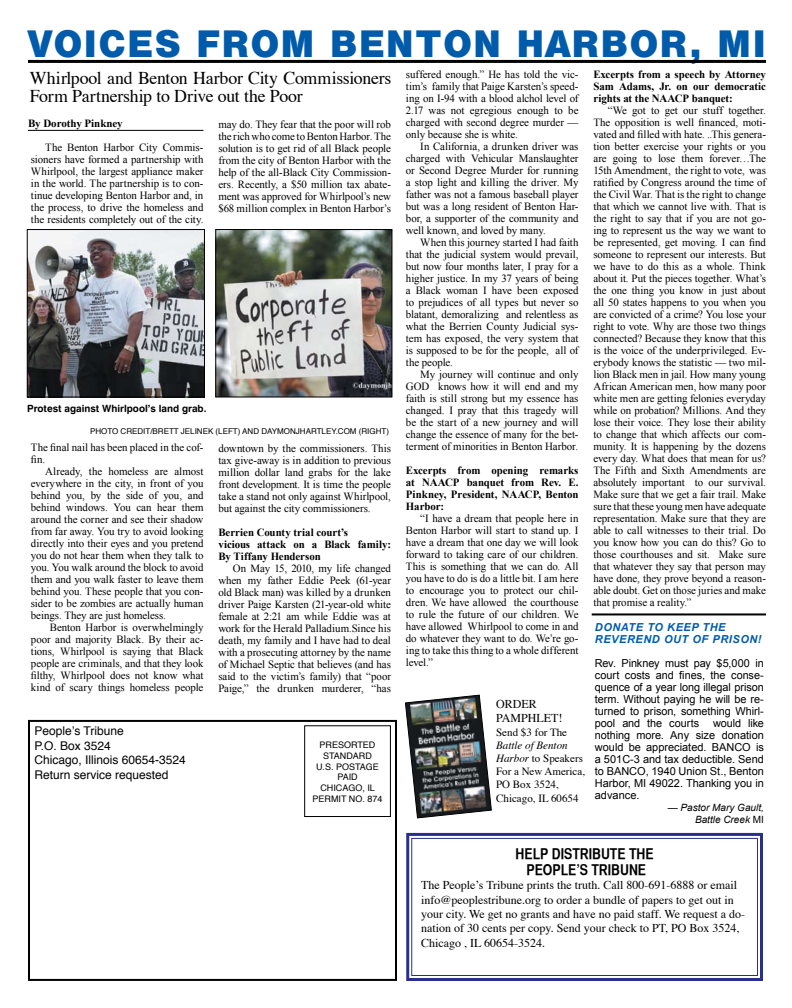
<style>
.page{position:relative;width:792px;height:1008px;background:#fff}
.page>*{position:absolute;margin:0;border:0;box-sizing:border-box;transform-origin:0 0}
.t1{font:34px "Swiss 721 BT Black No 2";letter-spacing:.05em;color:#005bab}
.t2{font:18px/18px "Times";letter-spacing:-.015em;color:#000}
.t3{font:15px/16px "Helvetica CY Bold";color:#000;text-align:center}
.t4{font:12px/14.4px "Times";color:#000}
.t5{font:12px/14.4px "Helvetica";color:#000}
.t6{font:11px/12px "Times New Roman";letter-spacing:-.005em;color:#000;text-align:justify}
.t7{font:11px/12px "Arial";color:#000;text-align:justify}
.t8{font:700 11px/12px "Times New Roman";letter-spacing:-.005em;color:#000;text-align:justify}
.t9{font:11px/13.2px "Times";color:#000}
.t10{font:italic 700 11px/12px "Arial";letter-spacing:.05em;color:#005bab}
.t11{font:10px "Swiss 721 BT Bold Rounded";color:#000}
.t12{font:italic 10px/12px "Arial";color:#000;text-align:right}
.t13{font:9px/10.8px "Helvetica";color:#000;text-align:center}
.t14{font:8px "Helvetica";color:#000}
.s1{font-style:italic}
.s2{font-style:normal}
</style>
<div class="page">
<hr style="left:28px;top:130px;width:176px;height:1px;background:#000">
<div style="left:28px;top:720px;width:369px;height:261px;border:2px solid #000"></div>
<div style="left:305px;top:726px;width:86px;height:91px;border:1px solid #000"></div>
<hr style="left:28px;top:60px;width:738px;height:3px;background:#000">
<img style="left:405px;top:695px;width:87px;height:123px">
<img style="left:29px;top:231px;width:174px;height:164px">
<div style="left:27px;top:229px;width:178px;height:168px;border:1px solid #000"></div>
<svg style="left:406px;top:832px;width:357px;height:149px"></svg>
<div style="left:411px;top:838px;width:347px;height:138px;border:1px solid #27318b"></div>
<hr style="left:592px;top:613px;width:174px;height:2px;background:#000">
<img style="left:218px;top:231px;width:172px;height:164px">
<div style="left:216px;top:229px;width:176px;height:168px;border:1px solid #000"></div>
<h1 class="t1" style="left:28px;top:20px;width:739px">VOICES FROM BENTON HARBOR, MI</h1>
<h2 class="t2" style="left:30px;top:67px;width:363px">Whirlpool and Benton Harbor City Commissioners<br>Form Partnership to Drive out the Poor</h2>
<p class="t8" style="left:28px;top:117px;width:96px">By Dorothy Pinkney</p>
<p class="t6" style="left:31px;top:142px;width:174px;text-indent:14px">The Benton Harbor City Commis&shy;sioners have formed a partnership with Whirlpool, the largest appliance maker in the world. The partnership is to con&shy;tinue developing Benton Harbor and, in the process, to drive the homeless and the residents completely out of the city.</p>
<p class="t6" style="left:218px;top:118px;width:174px">may do. They fear that the poor will rob the rich who come to Benton Harbor. The solution is to get rid of all Black people from the city of Benton Harbor with the help of the all-Black City Commission&shy;ers. Recently, a $50 million tax abate&shy;ment was approved for Whirlpool’s new $68 million complex in Benton Harbor’s</p>
<p class="t11" style="left:27px;top:402px;width:181px">Protest against Whirlpool’s land grab.</p>
<p class="t14" style="left:90px;top:424px;width:42px">PHOTO Credit</p>
<p class="t14" style="left:150px;top:424px;width:14px">/Brett</p>
<p class="t14" style="left:181px;top:424px;width:10px">Jelinek</p>
<p class="t14" style="left:216px;top:424px;width:34px">(le ft) and</p>
<p class="t14" style="left:261px;top:424px;width:7px">daymonjhartley</p>
<p class="t14" style="left:336px;top:424px;width:10px">.com</p>
<p class="t14" style="left:359px;top:424px;width:32px">(right)</p>
<p class="t6" style="left:31px;top:442px;width:174px">The final nail has been placed in the cof&shy;fin.</p>
<p class="t6" style="left:31px;top:466px;width:174px;text-indent:14px">Already, the homeless are almost everywhere in the city, in front of you behind you, by the side of you, and behind windows. You can hear them around the corner and see their shadow from far away. You try to avoid looking directly into their eyes and you pretend you do not hear them when they talk to you. You walk around the block to avoid them and you walk faster to leave them behind you. These people that you con&shy;sider to be zombies are actually human beings. They are just homeless.</p>
<p class="t6" style="left:31px;top:622px;width:174px;text-indent:19px">Benton Harbor is overwhelmingly poor and majority Black. By their ac&shy;tions, Whirlpool is saying that Black people are criminals, and that they look filthy, Whirlpool does not know what kind of scary things homeless people</p>
<p class="t5" style="left:34px;top:724px;width:153px">People’s Tribune<br>P.O. Box 3524<br>Chicago, Illinois 60654-3524<br>Return service requested</p>
<p class="t6" style="left:218px;top:442px;width:174px">downtown by the commissioners. This tax give-away is in addition to previous million dollar land grabs for the lake front development. It is time the people take a stand not only against Whirlpool, but against the city commissioners.</p>
<p class="t8" style="left:218px;top:526px;width:174px;text-align:left">Berrien County trial court’s<br>vicious attack on a Black family:<br>By Tiffany Henderson</p>
<p class="t6" style="left:218px;top:562px;width:174px;text-indent:14px">On May 15, 2010, my life changed when my father Eddie Peek (61-year old Black man) was killed by a drunken driver Paige Karsten (21-year-old white female at 2:21 am while Eddie was at work for the Herald Palladium.Since his death, my family and I have had to deal with a prosecuting attorney by the name of Michael Septic that believes (and has said to the victim’s family) that “poor Paige,” the drunken murderer, “has</p>
<p class="t13" style="left:313px;top:739px;width:71px">PRESORTED<br>STANDARD<br>U .S. POSTAGE<br>PAID<br>CHICAGO, IL<br>PERMIT NO. 874</p>
<p class="t6" style="left:406px;top:68px;width:174px">suffered enough.” He has told the vic&shy;tim’s family that Paige Karsten’s speed&shy;ing on I-94 with a blood alchol level of 2.17 was not egregious enough to be charged with second degree murder — only because she is white.</p>
<p class="t6" style="left:406px;top:140px;width:174px;text-indent:14px">In California, a drunken driver was charged with Vehicular Manslaughter or Second Degree Murder for running a stop light and killing the driver. My father was not a famous baseball player but was a long resident of Benton Har&shy;bor, a supporter of the community and well known, and loved by many.</p>
<p class="t6" style="left:406px;top:236px;width:174px;text-indent:14px">When this journey started I had faith that the judicial system would prevail, but now four months later, I pray for a higher justice. In my 37 years of being a Black woman I have been exposed to prejudices of all types but never so blatant, demoralizing and relentless as what the Berrien County Judicial sys&shy;tem has exposed, the very system that is supposed to be for the people, all of the people.</p>
<p class="t6" style="left:406px;top:368px;width:174px;text-indent:14px">My journey will continue and only GOD knows how it will end and my faith is still strong but my essence has changed. I pray that this tragedy will be the start of a new journey and will change the essence of many for the bet&shy;terment of minorities in Benton Harbor.</p>
<p class="t8" style="left:406px;top:464px;width:174px">Excerpts from opening remarks at NAACP banquet from Rev. E.<br>Pinkney, President, NAACP, Benton Harbor:</p>
<p class="t6" style="left:406px;top:512px;width:174px;text-indent:14px">“I have a dream that people here in Benton Harbor will start to stand up. I have a dream that one day we will look forward to taking care of our children.<br>This is something that we can do. All you have to do is do a little bit. I am here to encourage you to protect our chil&shy;dren. We have allowed the courthouse to rule the future of our children. We have allowed Whirlpool to come in and do whatever they want to do. We’re go&shy;ing to take this thing to a whole different level.”</p>
<p class="t4" style="left:496px;top:696px;width:68px">ORDER<br>PAMPHLET!</p>
<p class="t9" style="left:496px;top:724px;width:72px">Send $3 for The</p>
<p class="t9" style="left:496px;top:737px;width:90px"><span class="s1">Battle of Benton<br>Harbor</span> to Speakers<br>For a New America,<br>PO Box 3524,<br>Chicago, IL 60654</p>
<p class="t8" style="left:593px;top:68px;width:174px">Excerpts from a speech by Attorney Sam Adams, Jr. on our democratic rights at the NAACP banquet:</p>
<p class="t6" style="left:593px;top:104px;width:174px;text-indent:14px">“We got to get our stuff together.<br>The opposition is well financed, moti&shy;vated and filled with hate. ..This genera&shy;tion better exercise your rights or you are going to lose them forever…The 15th Amendment, the right to vote, was ratified by Congress around the time of the Civil War. That is the right to change that which we cannot live with. That is the right to say that if you are not go&shy;ing to represent us the way we want to be represented, get moving. I can find someone to represent our interests. But we have to do this as a whole. Think about it. Put the pieces together. What’s the one thing you know in just about all 50 states happens to you when you are convicted of a crime? You lose your right to vote. Why are those two things connected? Because they know that this is the voice of the underprivileged. Ev&shy;erybody knows the statistic — two mil&shy;lion Black men in jail. How many young African American men, how many poor white men are getting felonies everyday while on probation? Millions. And they lose their voice. They lose their ability to change that which affects our com&shy;munity. It is happening by the dozens every day. What does that mean for us?<br>The Fifth and Sixth Amendments are absolutely important to our survival.<br>Make sure that we get a fair trail. Make sure that these young men have adequate representation. Make sure that they are able to call witnesses to their trial. Do you know how you can do this? Go to those courthouses and sit. Make sure that whatever they say that person may have done, they prove beyond a reason&shy;able doubt. Get on those juries and make that promise a reality.”</p>
<p class="t10" style="left:595px;top:622px;width:168px">DONATE TO KEEP THE<br>REVEREND OUT OF PRISON!</p>
<p class="t7" style="left:595px;top:657px;width:171px">Rev. Pinkney must pay $5,000 in court costs and fines, the conse&shy;quence of a year long illegal prison term. Without paying he will be re&shy;turned to prison, something Whirl&shy;pool and the courts</p>
<p class="t7" style="left:595px;top:717px;width:171px;text-indent:118px">would like nothing more. Any size donation would be appreciated. BANCO is a 501C-3 and tax deductible. Send to BANCO, 1940 Union St., Benton Harbor, MI 49022. Thanking you in advance.</p>
<p class="t12" style="left:668px;top:802px;width:98px"><span class="s2">—</span> Pastor Mary Gault,<br>Battle Creek <span class="s2">MI</span></p>
<h3 class="t3" style="left:516px;top:845px;width:140px">HELP DISTRIBUTE THE<br>PEOPLE’S TRIBUNE</h3>
<p class="t4" style="left:421px;top:877px;width:325px">The People’s Tribune prints the truth. Call 800-691-6888 or email info@peoplestribune.org to order a bundle of papers to get out in your city. We get no grants and have no paid staff. We request a do&shy;nation of 30 cents per copy. Send your check to PT, PO Box 3524, Chicago , IL 60654-3524.</p>
</div>
